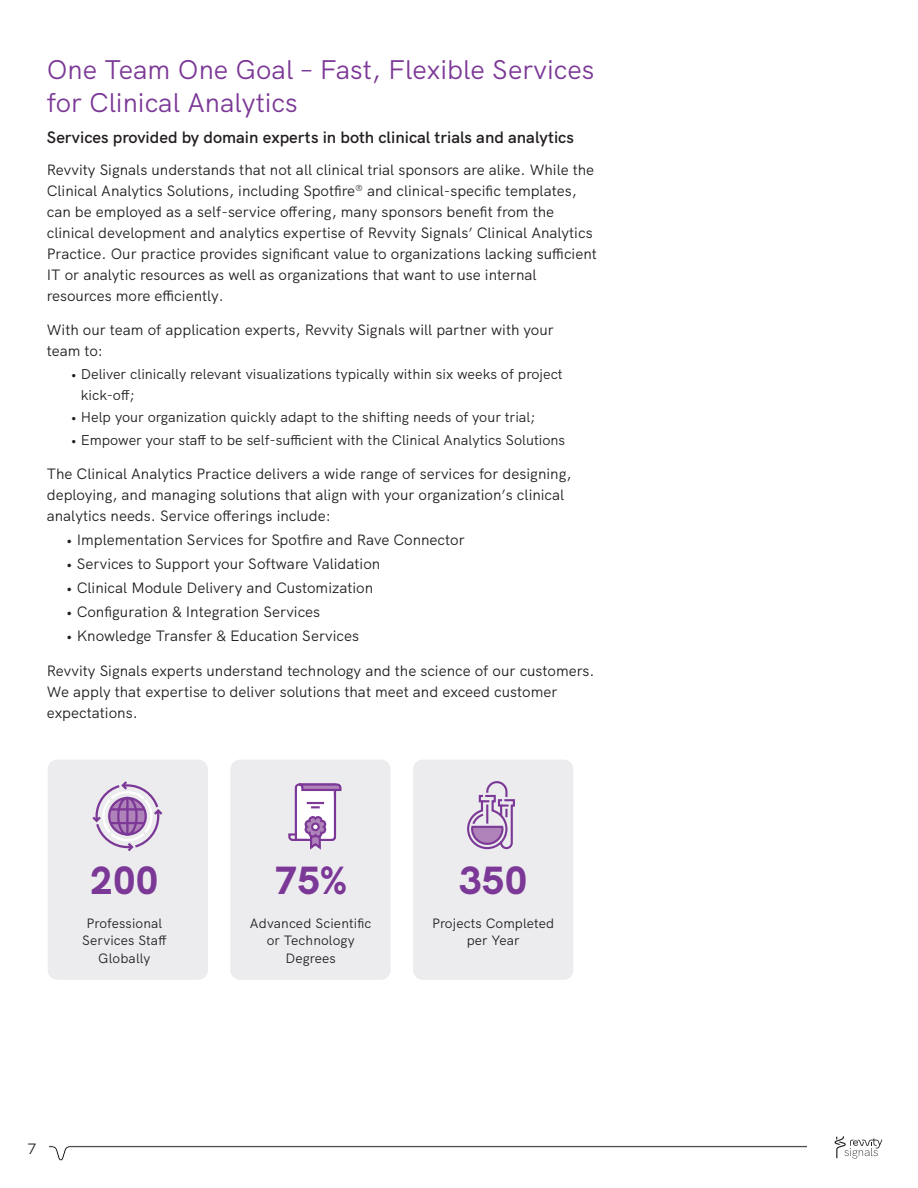
<style>
.page{position:relative;width:918px;height:1188px;background:#fff}
.page>*{position:absolute;margin:0;border:0;box-sizing:border-box;transform-origin:0 0}
.t1{font:800 39.3px "HK Grotesk";letter-spacing:-.01em;color:#7b3896}
.t2{font:27px/32.4px "HK Grotesk";color:#7b3896}
.t3{font:600 16.5px "HK Grotesk";color:#231f20}
.t4{font:15px/21px "HK Grotesk";color:#231f20}
.t5{font:14.25px/21px "HK Grotesk";color:#231f20}
.t6{font:13.5px/17.1px "HK Grotesk";letter-spacing:.01em;color:#231f20;text-align:center}
</style>
<div class="page">
<svg style="left:49px;top:1145px;width:758px;height:16px"></svg>
<svg style="left:835px;top:1136px;width:47px;height:23px"></svg>
<div style="left:48px;top:760px;width:160px;height:220px;background:#ececee;border-radius:10px"></div>
<div style="left:230px;top:760px;width:161px;height:220px;background:#ececee;border-radius:10px"></div>
<div style="left:413px;top:760px;width:160px;height:220px;background:#ececee;border-radius:10px"></div>
<svg style="left:92px;top:781px;width:71px;height:71px"></svg>
<svg style="left:109px;top:798px;width:37px;height:37px"></svg>
<div style="left:108px;top:797px;width:39px;height:39px;border:2px solid #7b3896;border-radius:50%"></div>
<div style="left:117px;top:797px;width:21px;height:39px;border:2px solid #7b3896;border-radius:50%"></div>
<hr style="left:110px;top:808px;width:35px;height:3px;background:#7b3896">
<hr style="left:110px;top:822px;width:35px;height:2px;background:#7b3896">
<hr style="left:126px;top:798px;width:3px;height:37px;background:#7b3896">
<svg style="left:288px;top:783px;width:54px;height:67px"></svg>
<div style="left:312px;top:824px;width:7px;height:6px;background:#fff;border-radius:50%"></div>
<div style="left:311px;top:823px;width:9px;height:8px;border:2px solid #7b3896;border-radius:50%"></div>
<svg style="left:467px;top:782px;width:48px;height:68px"></svg>
<hr style="left:486px;top:804px;width:2px;height:20px;background:#7b3896">
<p class="t2" style="left:47px;top:51px;width:549px">One Team One Goal – Fast, Flexible Services for Clinical Analytics</p>
<p class="t3" style="left:47px;top:125px;width:529px">Services provided by domain experts in both clinical trials and analytics</p>
<p class="t4" style="left:47px;top:158px;width:552px">Revvity Signals understands that not all clinical trial sponsors are alike. While the Clinical Analytics Solutions, including Spotfire<sup>®</sup> and clinical-specific templates, can be employed as a self-service offering, many sponsors benefit from the clinical development and analytics expertise of Revvity Signals’ Clinical Analytics Practice. Our practice provides significant value to organizations lacking sufficient IT or analytic resources as well as organizations that want to use internal resources more efficiently.</p>
<p class="t4" style="left:47px;top:318px;width:509px">With our team of application experts, Revvity Signals will partner with your team to:</p>
<p class="t5" style="left:81px;top:362px;width:483px;text-indent:-10px">• Deliver clinically relevant visualizations typically within six weeks of project kick-off;</p>
<p class="t5" style="left:71px;top:405px;width:466px">• Help your organization quickly adapt to the shifting needs of your trial;</p>
<p class="t5" style="left:71px;top:428px;width:496px">• Empower your staff to be self-sufficient with the Clinical Analytics Solutions</p>
<p class="t4" style="left:47px;top:462px;width:526px">The Clinical Analytics Practice delivers a wide range of services for designing, deploying, and managing solutions that align with your organization’s clinical analytics needs. Service offerings include:</p>
<p class="t4" style="left:66px;top:528px;width:400px">• Implementation Services for Spotfire and Rave Connector</p>
<p class="t4" style="left:66px;top:552px;width:316px">• Services to Support your Software Validation</p>
<p class="t4" style="left:66px;top:576px;width:308px">• Clinical Module Delivery and Customization</p>
<p class="t4" style="left:66px;top:600px;width:255px">• Configuration &amp; Integration Services</p>
<p class="t4" style="left:66px;top:624px;width:294px">• Knowledge Transfer &amp; Education Services</p>
<p class="t4" style="left:47px;top:659px;width:549px">Revvity Signals experts understand technology and the science of our customers.<br>We apply that expertise to deliver solutions that meet and exceed customer expectations.</p>
<p class="t1" style="left:90px;top:850px;width:70px">200</p>
<p class="t1" style="left:274px;top:850px;width:74px">75%</p>
<p class="t1" style="left:459px;top:850px;width:70px">350</p>
<p class="t6" style="left:82px;top:914px;width:86px">Professional<br>Services Staff<br>Globally</p>
<p class="t6" style="left:250px;top:914px;width:123px">Advanced Scientific or Technology<br>Degrees</p>
<p class="t6" style="left:432px;top:914px;width:124px">Projects Completed per Year</p>
<p class="t4" style="left:28px;top:1137px;width:10px">7</p>
</div>
